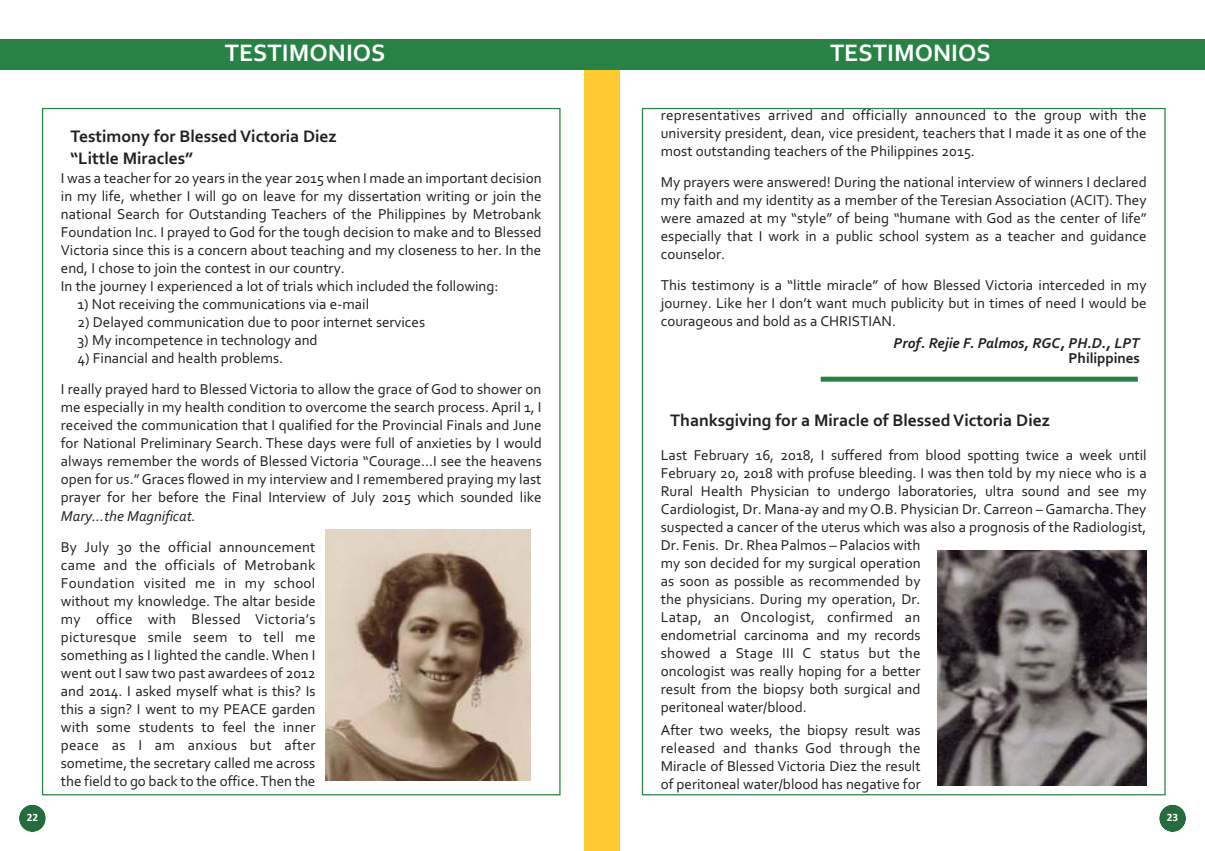
<style>
.page{position:relative;width:1205px;height:851px;background:#fff}
.page>*{position:absolute;margin:0;border:0;box-sizing:border-box;transform-origin:0 0}
.t1{font:700 25px "Corbel";color:#fff}
.t2{font:700 17.5px/21.9px "Corbel";color:#231f20}
.t3{font:15px/18px "Corbel";color:#231f20;text-align:justify}
.t4{font:italic 700 15px "Corbel";color:#231f20}
.t5{font:italic 15px "Corbel";color:#231f20}
.t6{font:700 15px "Corbel";color:#231f20}
.t7{font:700 11.25px "Calibri";color:#fff}
</style>
<div class="page">
<svg style="left:1159px;top:804px;width:27px;height:28px"></svg>
<svg style="left:19px;top:804px;width:27px;height:28px"></svg>
<div style="left:0;top:39px;width:600px;height:31px;background:#298245"></div>
<div style="left:600px;top:39px;width:605px;height:31px;background:#298245"></div>
<div style="left:821px;top:376px;width:317px;height:5px;background:#298245"></div>
<div style="left:585px;top:70px;width:35px;height:780px;background:#ffc931"></div>
<img style="left:325px;top:530px;width:205px;height:250px">
<img style="left:937px;top:550px;width:209px;height:235px">
<h1 class="t1" style="left:225px;top:43px;width:162px">TESTIMONIOS</h1>
<p class="t2" style="left:70px;top:127px;width:268px">Testimony for Blessed Victoria Diez “Little Miracles”</p>
<p class="t3" style="left:61px;top:171px;width:482px;text-align:left">I was a teacher for 20 years in the year 2015 when I made an important decision in my life, whether I will go on leave for my dissertation writing or join the national Search for Outstanding Teachers of the Philippines by Metrobank Foundation Inc. I prayed to God for the tough decision to make and to Blessed Victoria since this is a concern about teaching and my closeness to her. In the end, I chose to join the contest in our country.<br>In the journey I experienced a lot of trials which included the following:</p>
<p class="t3" style="left:77px;top:297px;width:293px">1) Not receiving the communications via e‐mail</p>
<p class="t3" style="left:77px;top:315px;width:349px">2) Delayed communication due to poor internet services</p>
<p class="t3" style="left:77px;top:333px;width:242px">3) My incompetence in technology and</p>
<p class="t3" style="left:61px;top:344px;width:482px;line-height:31px;text-indent:17px">4) Financial and health problems.<br>I really prayed hard to Blessed Victoria to allow the grace of God to shower on</p>
<p class="t3" style="left:61px;top:400px;width:482px">me especially in my health condition to overcome the search process. April 1, I received the communication that I qualified for the Provincial Finals and June for National Preliminary Search. These days were full of anxieties by I would always remember the words of Blessed Victoria “Courage…I see the heavens open for us.” Graces flowed in my interview and I remembered praying my last prayer for her before the Final Interview of July 2015 which sounded like</p>
<p class="t5" style="left:61px;top:510px;width:136px">Mary…the Magnificat.</p>
<p class="t3" style="left:61px;top:539px;width:256px">By July 30 the official announcement came and the officials of Metrobank Foundation visited me in my school without my knowledge. The altar beside my office with Blessed Victoria’s picturesque smile seem to tell me something as I lighted the candle. When I went out I saw two past awardees of 2012 and 2014. I asked myself what is this? Is this a sign? I went to my PEACE garden with some students to feel the inner peace as I am anxious but after sometime, the secretary called me across the field to go back to the office. Then the</p>
<h1 class="t1" style="left:830px;top:43px;width:162px">TESTIMONIOS</h1>
<p class="t3" style="left:661px;top:108px;width:487px">representatives arrived and officially announced to the group with the university president, dean, vice president, teachers that I made it as one of the most outstanding teachers of the Philippines 2015.</p>
<p class="t3" style="left:661px;top:175px;width:487px">My prayers were answered! During the national interview of winners I declared my faith and my identity as a member of the Teresian Association (ACIT). They were amazed at my “style” of being “humane with God as the center of life” especially that I work in a public school system as a teacher and guidance counselor.</p>
<p class="t3" style="left:661px;top:278px;width:487px">This testimony is a “little miracle” of how Blessed Victoria interceded in my journey. Like her I don’t want much publicity but in times of need I would be courageous and bold as a CHRISTIAN.</p>
<p class="t4" style="left:893px;top:337px;width:248px">Prof. Rejie F. Palmos, RGC, PH.D., LPT</p>
<p class="t6" style="left:1068px;top:353px;width:73px">Philippines</p>
<p class="t2" style="left:670px;top:411px;width:381px">Thanksgiving for a Miracle of Blessed Victoria Diez</p>
<p class="t3" style="left:661px;top:447px;width:487px;text-align:left">Last February 16, 2018, I suffered from blood spotting twice a week until February 20, 2018 with profuse bleeding. I was then told by my niece who is a Rural Health Physician to undergo laboratories, ultra sound and see my Cardiologist, Dr. Mana‐ay and my O.B. Physician Dr. Carreon – Gamarcha. They suspected a cancer of the uterus which was also a prognosis of the Radiologist, Dr. Fenis. Dr. Rhea Palmos – Palacios with<br>my son decided for my surgical operation<br>as soon as possible as recommended by<br>the physicians. During my operation, Dr.<br>Latap, an Oncologist, confirmed an<br>endometrial carcinoma and my records<br>showed a Stage III C status but the<br>oncologist was really hoping for a better<br>result from the biopsy both surgical and<br>peritoneal water/blood.</p>
<p class="t3" style="left:661px;top:722px;width:261px">After two weeks, the biopsy result was released and thanks God through the Miracle of Blessed Victoria Diez the result of peritoneal water/blood has negative for</p>
<p class="t7" style="left:27px;top:810px;width:13px">22</p>
<p class="t7" style="left:1167px;top:810px;width:13px">23</p>
</div>
